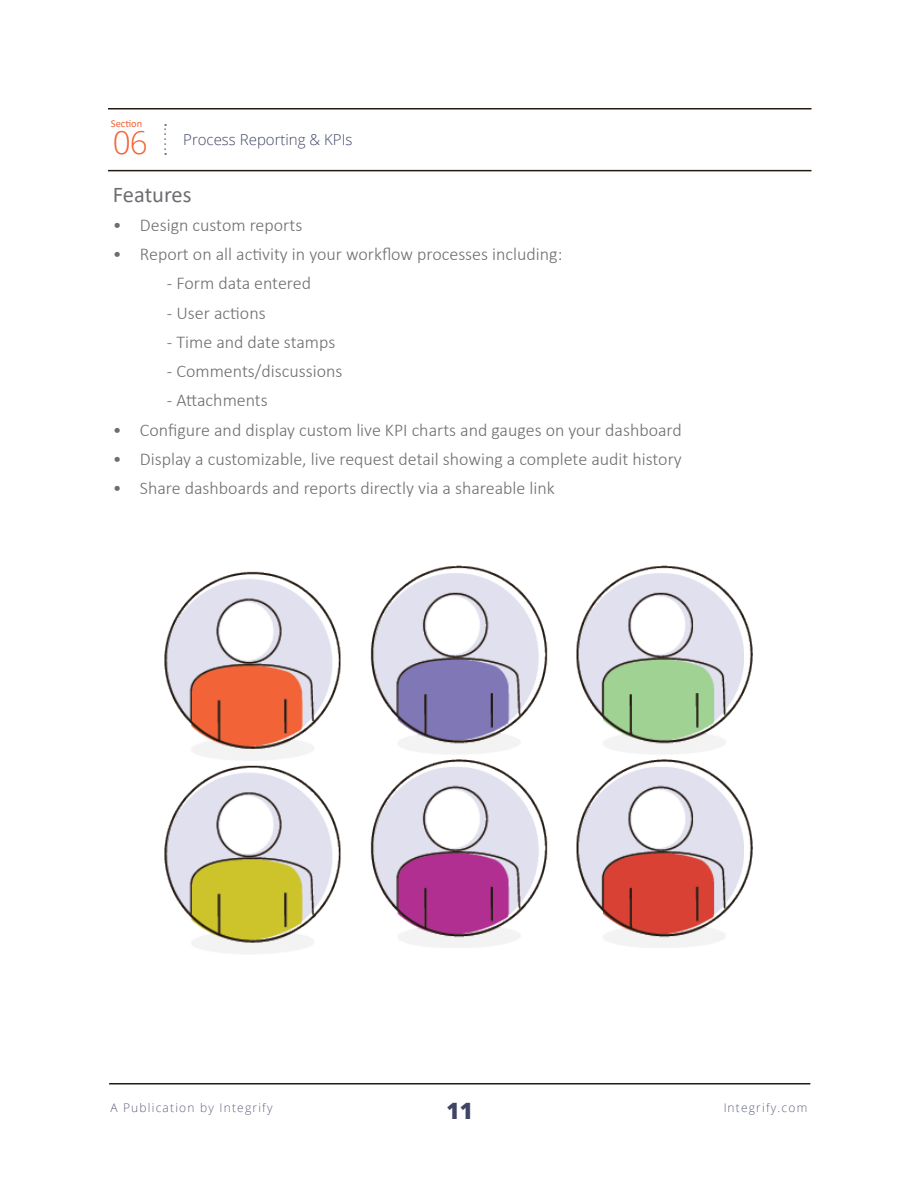
<style>
.page{position:relative;width:918px;height:1188px;background:#fff}
.page>*{position:absolute;margin:0;border:0;box-sizing:border-box;transform-origin:0 0}
.t1{font:300 31.5px "Open Sans";color:#f26336}
.t2{font:22.5px "Calibri";color:#6d6e71}
.t3{font:800 22.5px "Open Sans";color:#404566}
.t4{font:300 18px "Calibri";color:#6d6e71}
.t5{font:300 15px "Open Sans";color:#404566}
.t6{font:300 12px "Open Sans";letter-spacing:.1em;color:#404566}
.t7{font:10.5px "Calibri";color:#f26336}
</style>
<div class="page">
<hr style="left:108px;top:170px;width:704px;height:1px;background:#231a11">
<hr style="left:108px;top:108px;width:704px;height:2px;background:#231a11">
<svg style="left:164px;top:124px;width:2px;height:31px"></svg>
<hr style="left:109px;top:1083px;width:701px;height:2px;background:#231a11">
<img style="left:164px;top:566px;width:589px;height:388px">
<p class="t7" style="left:111px;top:117px;width:33px">Section</p>
<h1 class="t1" style="left:113px;top:121px;width:37px">06</h1>
<p class="t5" style="left:183px;top:130px;width:171px">Process Reporting &amp; KPIs</p>
<p class="t2" style="left:113px;top:179px;width:80px">Features</p>
<p class="t4" style="left:113px;top:214px;width:191px">• Design custom reports</p>
<p class="t4" style="left:113px;top:243px;width:451px">• Report on all activity in your workflow processes including:</p>
<p class="t4" style="left:167px;top:272px;width:146px">- Form data entered</p>
<p class="t4" style="left:167px;top:301px;width:100px">- User actions</p>
<p class="t4" style="left:167px;top:331px;width:170px">- Time and date stamps</p>
<p class="t4" style="left:167px;top:360px;width:177px">- Comments/discussions</p>
<p class="t4" style="left:167px;top:389px;width:102px">- Attachments</p>
<p class="t4" style="left:113px;top:418px;width:570px">• Configure and display custom live KPI charts and gauges on your dashboard</p>
<p class="t4" style="left:113px;top:448px;width:570px">• Display a customizable, live request detail showing a complete audit history</p>
<p class="t4" style="left:113px;top:477px;width:443px">• Share dashboards and reports directly via a shareable link</p>
<p class="t3" style="left:447px;top:1094px;width:28px">11</p>
<p class="t6" style="left:110px;top:1100px;width:164px">A Publication by Integrify</p>
<p class="t6" style="left:723px;top:1100px;width:86px">Integrify.com</p>
</div>
